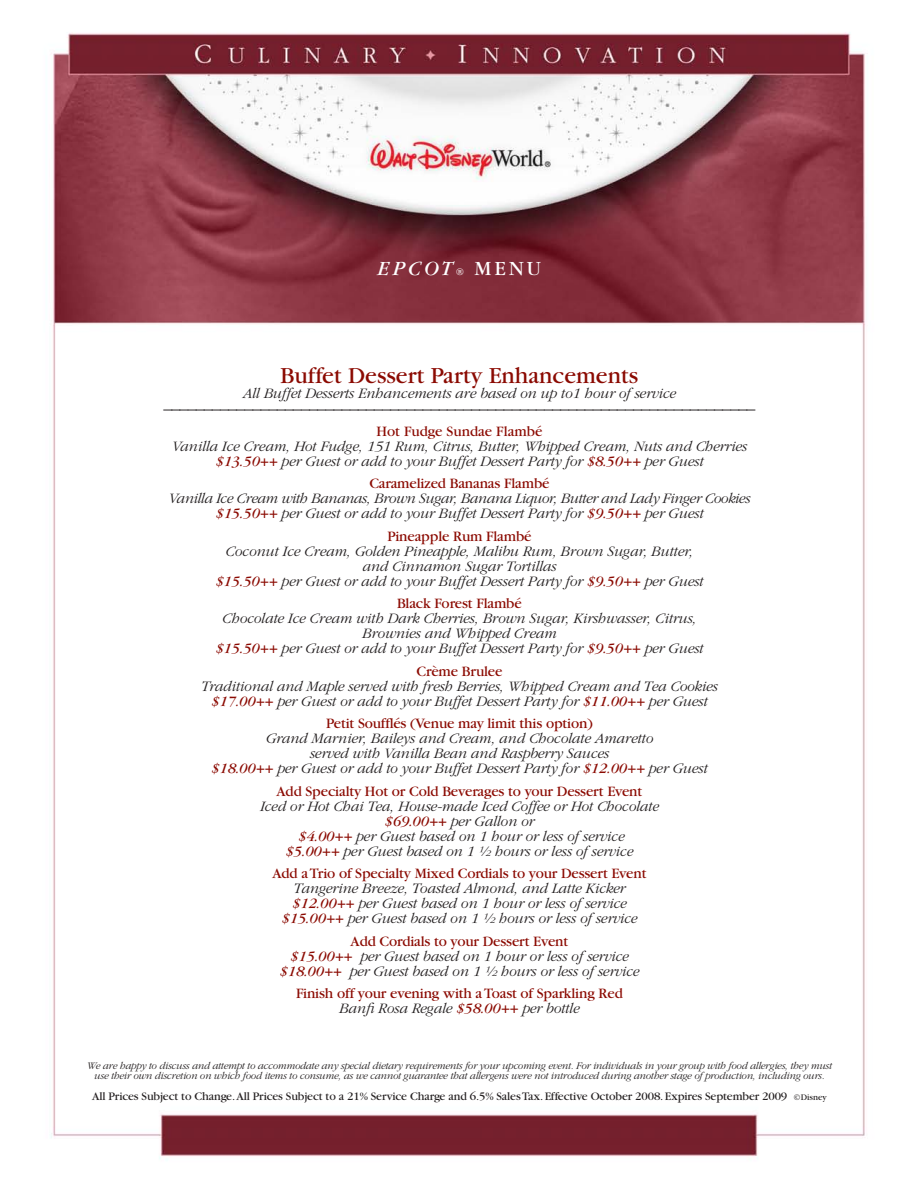
<style>
.page{position:relative;width:918px;height:1188px;background:#fff}
.page>*{position:absolute;margin:0;border:0;box-sizing:border-box;transform-origin:0 0}
.t1{font:24px "Garamond";color:#8b0a02}
.t2{font:italic 21px "Garamond";letter-spacing:.15em;color:#fff}
.t3{font:18px "Goudy";color:#231f20}
.t4{font:italic 300 15px/15px "Garamond";letter-spacing:-.01em;color:#231f20;text-align:center}
.t5{font:15px "Garamond";letter-spacing:-.01em;color:#8b0a02}
.t6{font:italic 300 15px "Garamond";letter-spacing:-.03em;color:#231f20}
.t7{font:12px "Garamond";letter-spacing:-.01em;color:#231f20}
.t8{font:italic 300 10.5px/10.5px "Garamond";letter-spacing:-.02em;color:#231f20;text-align:center}
.s1{font-size:10.5px}
.s2{font-style:normal}
.s3{font-weight:400;color:#8b0a02}
.s4{font-size:9px}
</style>
<div class="page">
<img style="left:50px;top:32px;width:815px;height:1128px">
<h2 class="t2" style="left:378px;top:258px;width:165px">EPCOT <span class="s1">®</span> <span class="s2">menu</span></h2>
<p class="t1" style="left:281px;top:363px;width:359px">Buffet Dessert Party Enhancements</p>
<p class="t4" style="left:243px;top:386px;width:435px">All Buffet Desserts Enhancements are based on up to1 hour of service</p>
<p class="t3" style="left:163px;top:391px;width:594px">_________________________________________________________________________</p>
<p class="t5" style="left:376px;top:423px;width:168px">Hot Fudge Sundae Flambé</p>
<p class="t4" style="left:172px;top:439px;width:577px">Vanilla Ice Cream, Hot Fudge, 151 Rum, Citrus, Butter, Whipped Cream, Nuts and Cherries</p>
<p class="t4" style="left:215px;top:454px;width:490px"><span class="s3">$13.50++</span> per Guest or add to your Buffet Dessert Party for <span class="s3">$8.50++</span> per Guest</p>
<p class="t5" style="left:369px;top:476px;width:182px">Caramelized Bananas Flambé</p>
<p class="t6" style="left:169px;top:491px;width:583px">Vanilla Ice Cream with Bananas, Brown Sugar, Banana Liquor, Butter and Lady Finger Cookies</p>
<p class="t4" style="left:215px;top:506px;width:490px"><span class="s3">$15.50++</span> per Guest or add to your Buffet Dessert Party for <span class="s3">$9.50++</span> per Guest</p>
<p class="t5" style="left:387px;top:528px;width:146px">Pineapple Rum Flambé</p>
<p class="t4" style="left:226px;top:544px;width:469px">Coconut Ice Cream, Golden Pineapple, Malibu Rum, Brown Sugar, Butter, and Cinnamon Sugar Tortillas</p>
<p class="t4" style="left:215px;top:574px;width:490px"><span class="s3">$15.50++</span> per Guest or add to your Buffet Dessert Party for <span class="s3">$9.50++</span> per Guest</p>
<p class="t5" style="left:397px;top:596px;width:126px">Black Forest Flambé</p>
<p class="t4" style="left:222px;top:611px;width:476px">Chocolate Ice Cream with Dark Cherries, Brown Sugar, Kirshwasser, Citrus,<br>Brownies and Whipped Cream</p>
<p class="t4" style="left:215px;top:641px;width:490px"><span class="s3">$15.50++</span> per Guest or add to your Buffet Dessert Party for <span class="s3">$9.50++</span> per Guest</p>
<p class="t5" style="left:417px;top:663px;width:87px">Crème Brulee</p>
<p class="t4" style="left:201px;top:679px;width:518px">Traditional and Maple served with fresh Berries, Whipped Cream and Tea Cookies</p>
<p class="t4" style="left:211px;top:694px;width:498px"><span class="s3">$17.00++</span> per Guest or add to your Buffet Dessert Party for <span class="s3">$11.00++</span> per Guest</p>
<p class="t5" style="left:326px;top:716px;width:268px">Petit Soufflés (Venue may limit this option)</p>
<p class="t4" style="left:266px;top:731px;width:389px">Grand Marnier, Baileys and Cream, and Chocolate Amaretto served with Vanilla Bean and Raspberry Sauces</p>
<p class="t4" style="left:211px;top:761px;width:498px"><span class="s3">$18.00++</span> per Guest or add to your Buffet Dessert Party for <span class="s3">$12.00++</span> per Guest</p>
<p class="t5" style="left:277px;top:783px;width:367px">Add Specialty Hot or Cold Beverages to your Dessert Event</p>
<p class="t4" style="left:260px;top:799px;width:400px">Iced or Hot Chai Tea, House-made Iced Coffee or Hot Chocolate</p>
<p class="t4" style="left:385px;top:814px;width:151px"><span class="s3">$69.00++</span> per Gallon or</p>
<p class="t4" style="left:298px;top:829px;width:328px"><span class="s3">$4.00++</span> per Guest based on 1 hour or less of service</p>
<p class="t4" style="left:286px;top:844px;width:349px"><span class="s3">$5.00++</span> per Guest based on 1 ½ hours or less of service</p>
<p class="t5" style="left:272px;top:866px;width:376px">Add a Trio of Specialty Mixed Cordials to your Dessert Event</p>
<p class="t4" style="left:293px;top:881px;width:333px">Tangerine Breeze, Toasted Almond, and Latte Kicker</p>
<p class="t4" style="left:292px;top:896px;width:336px"><span class="s3">$12.00++</span> per Guest based on 1 hour or less of service</p>
<p class="t4" style="left:282px;top:911px;width:357px"><span class="s3">$15.00++</span> per Guest based on 1 ½ hours or less of service</p>
<p class="t5" style="left:351px;top:933px;width:219px">Add Cordials to your Dessert Event</p>
<p class="t4" style="left:290px;top:949px;width:340px"><span class="s3">$15.00++</span> per Guest based on 1 hour or less of service</p>
<p class="t4" style="left:280px;top:964px;width:361px"><span class="s3">$18.00++</span> per Guest based on 1 ½ hours or less of service</p>
<p class="t5" style="left:296px;top:986px;width:328px">Finish off your evening with a Toast of Sparkling Red</p>
<p class="t4" style="left:339px;top:1001px;width:242px">Banfi Rosa Regale <span class="s3">$58.00++</span> per bottle</p>
<p class="t8" style="left:87px;top:1060px;width:747px">We are happy to discuss and attempt to accommodate any special dietary requirements for your upcoming event. For individuals in your group with food allergies, they must use their own discretion on which food items to consume, as we cannot guarantee that allergens were not introduced during another stage of production, including ours.</p>
<p class="t7" style="left:92px;top:1090px;width:736px">All Prices Subject to Change. All Prices Subject to a 21% Service Charge and 6.5% Sales Tax. Effective October 2008. Expires September 2009 <span class="s4">©Disney</span></p>
</div>
